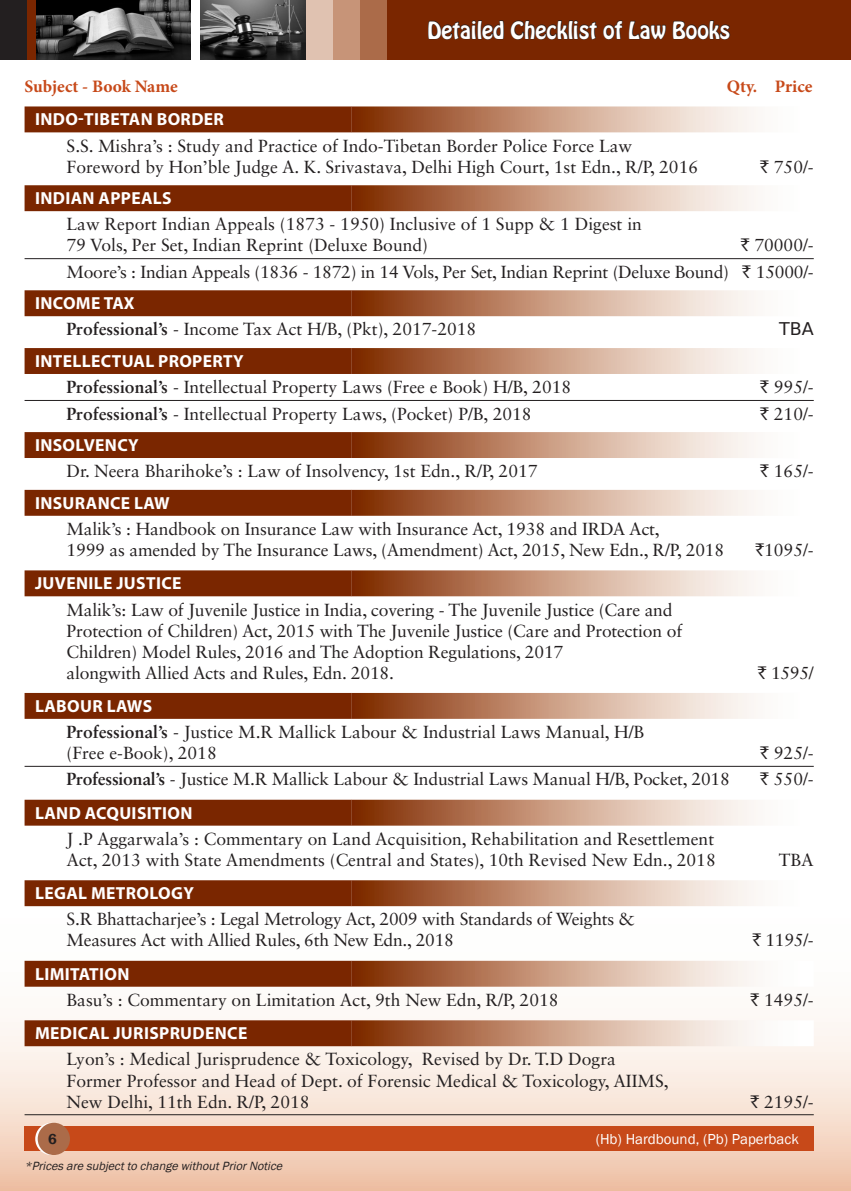
<style>
.page{position:relative;width:851px;height:1191px;background:#fff}
.page>*{position:absolute;margin:0;border:0;box-sizing:border-box;transform-origin:0 0}
.t1{font:21px "Hobo Std";color:#fff}
.TOC3_top_bottom{font:17.5px/21px "Sabon LT Std";color:#231f20}
.TOC3{font:17.5px/21px "Sabon LT Std";letter-spacing:-.01em;color:#231f20}
.TOC2{font:700 17.5px "Myriad Pro";letter-spacing:.02em;color:#fff}
.TOC3_bottom{font:17.5px "Sabon LT Std";color:#231f20}
.TOC1{font:700 17.5px "Minion Pro";color:#c74919}
.TOC3_top_bottom-2{font:17.5px "Rupee Foradian";color:#231f20}
.t2{font:14.88px "Franklin Gothic";color:#fff}
.t3{font:600 14.88px "Franklin Gothic";color:#231f20}
.t4{font:italic 12.25px "Franklin Gothic";color:#231f20}
.s1{font-family:"Rupee Foradian"}
.s2{font-weight:700}
</style>
<div class="page">
<svg style="left:0;top:799px;width:850px;height:392px"></svg>
<div style="left:387px;top:0;width:463px;height:60px;background:#7a2600"></div>
<hr style="left:850px;top:0;width:1px;height:60px;background:#7a2600">
<div style="left:359px;top:0;width:28px;height:60px;background:#ab6b49"></div>
<div style="left:332px;top:0;width:27px;height:60px;background:#c79478"></div>
<div style="left:305px;top:0;width:27px;height:60px;background:#e0c2b1"></div>
<div style="left:0;top:0;width:27px;height:60px;background:#231f20"></div>
<div style="left:27px;top:0;width:10px;height:60px;background:#7a2600"></div>
<img style="left:37px;top:0;width:154px;height:60px">
<img style="left:201px;top:0;width:104px;height:60px">
<svg style="left:428px;top:20px;width:76px;height:20px"></svg>
<svg style="left:510px;top:20px;width:156px;height:20px"></svg>
<svg style="left:672px;top:20px;width:58px;height:20px"></svg>
<div style="left:25px;top:1126px;width:788px;height:25px;background:#c74919"></div>
<svg style="left:35px;top:1122px;width:32px;height:33px"></svg>
<div style="left:38px;top:1122px;width:32px;height:33px;background:#ab6b49;border-radius:50%"></div>
<div style="left:25px;top:106px;width:326px;height:26px;background:#7a2600"></div>
<svg style="left:351px;top:106px;width:405px;height:26px;background:#c79c84"></svg>
<div style="left:25px;top:185px;width:326px;height:26px;background:#7a2600"></div>
<svg style="left:351px;top:185px;width:405px;height:26px;background:#c79b83"></svg>
<hr style="left:25px;top:258px;width:788px;height:1px;background:#231f20">
<div style="left:25px;top:290px;width:326px;height:26px;background:#7a2600"></div>
<svg style="left:351px;top:290px;width:405px;height:26px;background:#c79b83"></svg>
<div style="left:25px;top:348px;width:326px;height:26px;background:#7a2600"></div>
<svg style="left:351px;top:348px;width:405px;height:26px;background:#c69a82"></svg>
<hr style="left:25px;top:400px;width:788px;height:1px;background:#231f20">
<div style="left:25px;top:432px;width:326px;height:26px;background:#7a2600"></div>
<svg style="left:351px;top:432px;width:405px;height:26px;background:#c69a82"></svg>
<div style="left:25px;top:490px;width:326px;height:26px;background:#7a2600"></div>
<svg style="left:351px;top:490px;width:405px;height:26px;background:#c79b82"></svg>
<div style="left:25px;top:570px;width:326px;height:26px;background:#7a2600"></div>
<svg style="left:351px;top:570px;width:405px;height:26px;background:#c79b83"></svg>
<div style="left:25px;top:693px;width:326px;height:26px;background:#7a2600"></div>
<svg style="left:351px;top:693px;width:405px;height:26px;background:#c69a82"></svg>
<hr style="left:25px;top:766px;width:788px;height:1px;background:#231f20">
<div style="left:25px;top:799px;width:326px;height:26px;background:#7a2600"></div>
<svg style="left:351px;top:799px;width:462px;height:26px"></svg>
<div style="left:25px;top:880px;width:326px;height:26px;background:#7a2600"></div>
<svg style="left:351px;top:880px;width:462px;height:26px"></svg>
<div style="left:25px;top:960px;width:326px;height:26px;background:#7a2600"></div>
<svg style="left:351px;top:960px;width:462px;height:26px"></svg>
<div style="left:25px;top:1020px;width:326px;height:26px;background:#7a2600"></div>
<svg style="left:351px;top:1020px;width:462px;height:26px"></svg>
<hr style="left:25px;top:1114px;width:788px;height:1px;background:#231f20">
<p class="t1" style="left:427px;top:16px;width:304px">Detailed Checklist of Law Books</p>
<p class="TOC1" style="left:25px;top:74px;width:155px">Subject - Book Name</p>
<p class="TOC1" style="left:726px;top:74px;width:87px">Qty. Price</p>
<p class="TOC2" style="left:35px;top:108px;width:190px">INDO-TIBETAN BORDER</p>
<p class="TOC3_top_bottom" style="left:67px;top:135px;width:633px">S.S. Mishra’s : Study and Practice of Indo-Tibetan Border Police Force Law<br>Foreword by Hon’ble Judge A. K. Srivastava, Delhi High Court, 1st Edn., R/P, 2016</p>
<p class="TOC3_top_bottom" style="left:760px;top:156px;width:55px"><span class="s1">`</span> 750/-</p>
<p class="TOC2" style="left:35px;top:187px;width:138px">INDIAN APPEALS</p>
<p class="TOC3" style="left:67px;top:214px;width:577px">Law Report Indian Appeals (1873 - 1950) Inclusive of 1 Supp &amp; 1 Digest in<br>79 Vols, Per Set, Indian Reprint (Deluxe Bound)</p>
<p class="TOC3" style="left:740px;top:235px;width:74px"><span class="s1">`</span> 70000/-</p>
<p class="TOC3" style="left:67px;top:261px;width:748px">Moore’s : Indian Appeals (1836 - 1872) in 14 Vols, Per Set, Indian Reprint (Deluxe Bound) <span class="s1">`</span> 15000/-</p>
<p class="TOC2" style="left:35px;top:292px;width:101px">INCOME TAX</p>
<p class="TOC3_top_bottom" style="left:67px;top:319px;width:411px"><span class="s2">Professional’s</span> - Income Tax Act H/B, (Pkt), 2017-2018</p>
<p class="TOC3_top_bottom-2" style="left:779px;top:319px;width:36px">TBA</p>
<p class="TOC2" style="left:35px;top:350px;width:210px">INTELLECTUAL PROPERTY</p>
<p class="TOC3" style="left:67px;top:376px;width:506px"><span class="s2">Professional’s</span> - Intellectual Property Laws (Free e Book) H/B, 2018</p>
<p class="TOC3" style="left:760px;top:376px;width:55px"><span class="s1">`</span> 995/-</p>
<p class="TOC3_bottom" style="left:67px;top:403px;width:466px"><span class="s2">Professional’s</span> - Intellectual Property Laws, (Pocket) P/B, 2018</p>
<p class="TOC3_bottom" style="left:760px;top:403px;width:55px"><span class="s1">`</span> 210/-</p>
<p class="TOC2" style="left:35px;top:434px;width:105px">INSOLVENCY</p>
<p class="TOC3_top_bottom" style="left:67px;top:460px;width:472px">Dr. Neera Bharihoke’s : Law of Insolvency, 1st Edn., R/P, 2017</p>
<p class="TOC3_top_bottom" style="left:760px;top:460px;width:55px"><span class="s1">`</span> 165/-</p>
<p class="TOC2" style="left:35px;top:491px;width:136px">INSURANCE LAW</p>
<p class="TOC3_top_bottom" style="left:67px;top:518px;width:659px">Malik’s : Handbook on Insurance Law with Insurance Act, 1938 and IRDA Act,<br>1999 as amended by The Insurance Laws, (Amendment) Act, 2015, New Edn., R/P, 2018</p>
<p class="TOC3_top_bottom" style="left:755px;top:539px;width:60px"><span class="s1">`</span>1095/-</p>
<p class="TOC2" style="left:35px;top:572px;width:148px">JUVENILE JUSTICE</p>
<p class="TOC3" style="left:67px;top:599px;width:617px">Malik’s: Law of Juvenile Justice in India, covering - The Juvenile Justice (Care and Protection of Children) Act, 2015 with The Juvenile Justice (Care and Protection of Children) Model Rules, 2016 and The Adoption Regulations, 2017<br>alongwith Allied Acts and Rules, Edn. 2018.</p>
<p class="TOC2" style="left:35px;top:694px;width:118px">LABOUR LAWS</p>
<p class="TOC3" style="left:67px;top:721px;width:579px"><span class="s2">Professional’s</span> - Justice M.R Mallick Labour &amp; Industrial Laws Manual, H/B (Free e-Book), 2018</p>
<p class="TOC3" style="left:757px;top:662px;width:57px"><span class="s1">`</span> 1595/</p>
<p class="TOC3" style="left:760px;top:742px;width:55px"><span class="s1">`</span> 925/-</p>
<p class="TOC3_top_bottom" style="left:67px;top:768px;width:664px"><span class="s2">Professional’s</span> - Justice M.R Mallick Labour &amp; Industrial Laws Manual H/B, Pocket, 2018</p>
<p class="TOC3_top_bottom" style="left:760px;top:768px;width:55px"><span class="s1">`</span> 550/-</p>
<p class="TOC2" style="left:35px;top:801px;width:159px">LAND ACQUISITION</p>
<p class="TOC3_top_bottom" style="left:67px;top:828px;width:650px">J .P Aggarwala’s : Commentary on Land Acquisition, Rehabilitation and Resettlement<br>Act, 2013 with State Amendments (Central and States), 10th Revised New Edn., 2018</p>
<p class="TOC3_top_bottom" style="left:778px;top:849px;width:36px">TBA</p>
<p class="TOC2" style="left:35px;top:882px;width:160px">LEGAL METROLOGY</p>
<p class="TOC3_top_bottom" style="left:67px;top:908px;width:570px">S.R Bhattacharjee’s : Legal Metrology Act, 2009 with Standards of Weights &amp;<br>Measures Act with Allied Rules, 6th New Edn., 2018</p>
<p class="TOC3_top_bottom" style="left:752px;top:929px;width:63px"><span class="s1">`</span> 1195/-</p>
<p class="TOC2" style="left:35px;top:962px;width:96px">LIMITATION</p>
<p class="TOC3_top_bottom" style="left:67px;top:989px;width:493px">Basu’s : Commentary on Limitation Act, 9th New Edn, R/P, 2018</p>
<p class="TOC3_top_bottom" style="left:750px;top:989px;width:65px"><span class="s1">`</span> 1495/-</p>
<p class="TOC2" style="left:35px;top:1022px;width:214px">MEDICAL JURISPRUDENCE</p>
<p class="TOC3_top_bottom" style="left:67px;top:1048px;width:603px">Lyon’s : Medical Jurisprudence &amp; Toxicology, Revised by Dr. T.D Dogra<br>Former Professor and Head of Dept. of Forensic Medical &amp; Toxicology, AIIMS,<br>New Delhi, 11th Edn. R/P, 2018</p>
<p class="TOC3_top_bottom" style="left:750px;top:1090px;width:65px"><span class="s1">`</span> 2195/-</p>
<p class="t3" style="left:48px;top:1130px;width:10px">6</p>
<p class="t2" style="left:595px;top:1129px;width:205px">(Hb) Hardbound, (Pb) Paperback</p>
<p class="t4" style="left:24px;top:1158px;width:262px">*Pricesare subjectto change withoutPriorNotice</p>
</div>
